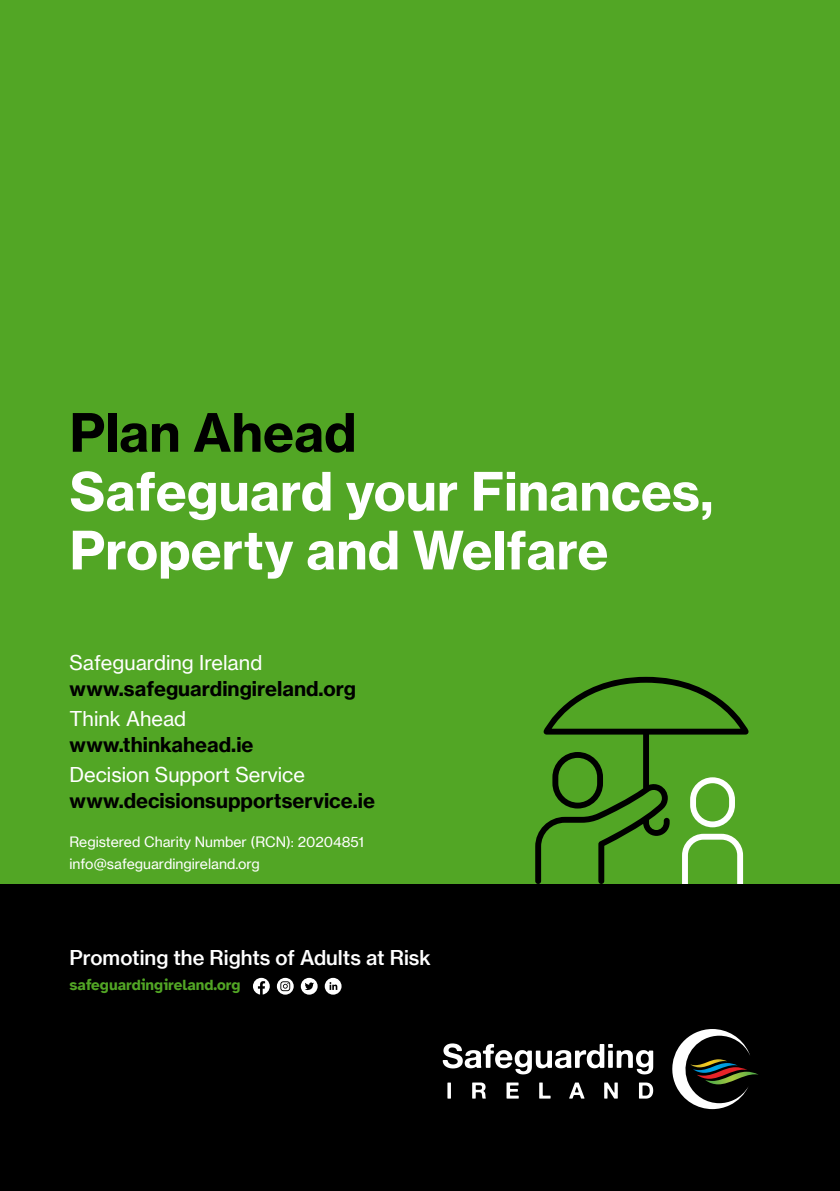
<style>
.page{position:relative;width:840px;height:1191px;background:#fff}
.page>*{position:absolute;margin:0;border:0;box-sizing:border-box;transform-origin:0 0}
.t1{font:52px/58.8px "N Haas Grotesk TX Pro 75 Bd";color:#fff}
.t2{font:52px "N Haas Grotesk TX Pro 75 Bd";color:#000}
.t3{font:20px "N Haas Grotesk TX Pro 75 Bd";color:#000}
.t4{font:20px "N Haas Grotesk TX Pro 55 Rg";color:#fff}
.t5{font:20px "N Haas Grotesk TX Pro 65 Md";color:#fff}
.t6{font:700 15.2px "Atkinson Hyperlegible";color:#52a625}
.t7{font:14px/22px "N Haas Grotesk TX Pro 55 Rg";color:#fff}
</style>
<div class="page">
<div style="left:0;top:0;width:839px;height:1191px;background:#52a625"></div>
<svg style="left:535px;top:677px;width:213px;height:207px"></svg>
<div style="left:0;top:884px;width:839px;height:307px;background:#000"></div>
<svg style="left:442px;top:1043px;width:210px;height:31px"></svg>
<svg style="left:672px;top:1029px;width:86px;height:80px"></svg>
<svg style="left:447px;top:1082px;width:3px;height:16px"></svg>
<svg style="left:472px;top:1082px;width:13px;height:16px"></svg>
<svg style="left:506px;top:1082px;width:12px;height:16px"></svg>
<svg style="left:539px;top:1082px;width:11px;height:16px"></svg>
<svg style="left:569px;top:1082px;width:15px;height:16px"></svg>
<svg style="left:604px;top:1082px;width:13px;height:16px"></svg>
<svg style="left:639px;top:1082px;width:13px;height:16px"></svg>
<svg style="left:300px;top:977px;width:17px;height:17px"></svg>
<svg style="left:277px;top:977px;width:16px;height:17px"></svg>
<svg style="left:253px;top:977px;width:16px;height:17px"></svg>
<svg style="left:324px;top:977px;width:17px;height:17px"></svg>
<h1 class="t2" style="left:69px;top:400px;width:288px">Plan Ahead</h1>
<h1 class="t1" style="left:69px;top:462px;width:645px">Safeguard your Finances,<br>Property and Welfare</h1>
<p class="t4" style="left:69px;top:651px;width:194px">Safeguarding Ireland</p>
<p class="t3" style="left:69px;top:676px;width:288px">www.safeguardingireland.org</p>
<p class="t4" style="left:69px;top:707px;width:118px">Think Ahead</p>
<p class="t3" style="left:69px;top:732px;width:185px">www.thinkahead.ie</p>
<p class="t4" style="left:69px;top:763px;width:237px">Decision Support Service</p>
<p class="t3" style="left:69px;top:788px;width:307px">www.decisionsupportservice.ie</p>
<p class="t7" style="left:69px;top:831px;width:296px">Registered Charity Number (RCN): 20204851 info@safeguardingireland.org</p>
<p class="t5" style="left:69px;top:945px;width:362px">Promoting the Rights of Adults at Risk</p>
<p class="t6" style="left:69px;top:976px;width:172px">safeguardingireland.org</p>
</div>
